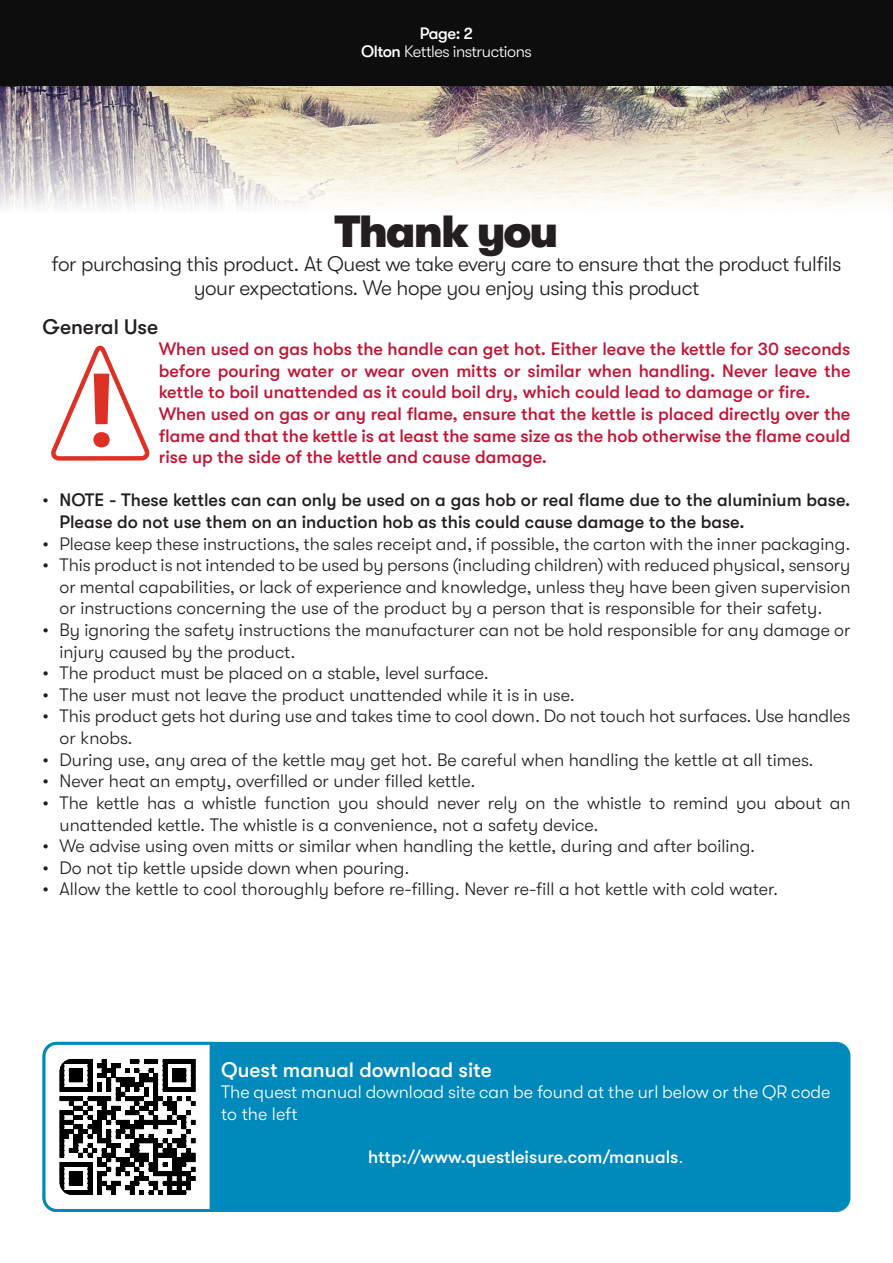
<style>
.page{position:relative;width:893px;height:1263px;background:#fff}
.page>*{position:absolute;margin:0;border:0;box-sizing:border-box;transform-origin:0 0}
.t1{font:700 102.6px "Roboto";color:#de3126}
.t2{font:900 45px "GT Walsheim Pro";letter-spacing:-.04em;color:#231f20}
.t3{font:300 21px/24px "GT Walsheim Pro";letter-spacing:-.02em;color:#231f20;text-align:center}
.t4{font:500 21px "GT Walsheim Pro";color:#fff}
.t5{font:500 21px "GT Walsheim Pro";color:#231f20}
.t6{font:300 18px/21.6px "GT Walsheim Pro";color:#231f20}
.t7{font:500 18px/21.6px "GT Walsheim Pro";color:#c21436;text-align:justify}
.t8{font:500 18px/21.6px "GT Walsheim Pro";color:#231f20}
.t9{font:300 18px/21.6px "GT Walsheim Pro";color:#fff}
.t10{font:500 18px "GT Walsheim Pro";color:#fff}
.t11{font:300 16.5px/18px "GT Walsheim Pro";letter-spacing:-.03em;color:#fff;text-align:center}
.s1{font-weight:500}
.s2{font-weight:300}
</style>
<div class="page">
<img style="left:0;top:85px;width:893px;height:124px">
<div style="left:0;top:0;width:893px;height:85px;background:#0d0d0d"></div>
<svg style="left:51px;top:345px;width:99px;height:116px"></svg>
<div style="left:44px;top:1043px;width:805px;height:167px;background:#0089bb;border-radius:13px"></div>
<div style="left:43px;top:1042px;width:807px;height:170px;border:3px solid #0089bb;border-radius:13px"></div>
<svg style="left:42px;top:1041px;width:172px;height:171px"></svg>
<p class="t11" style="left:361px;top:25px;width:172px"><span class="s1">Page: 2<br>Olton</span> Kettles instructions</p>
<p class="t2" style="left:335px;top:206px;width:225px">Thank you</p>
<p class="t3" style="left:52px;top:252px;width:791px">for purchasing this product. At Quest we take every care to ensure that the product fulfils your expectations. We hope you enjoy using this product</p>
<p class="t5" style="left:43px;top:315px;width:117px">General Use</p>
<p class="t7" style="left:159px;top:338px;width:693px">When used on gas hobs the handle can get hot. Either leave the kettle for 30 seconds before pouring water or wear oven mitts or similar when handling. Never leave the kettle to boil unattended as it could boil dry, which could lead to damage or fire.</p>
<p class="t7" style="left:159px;top:403px;width:693px">When used on gas or any real flame, ensure that the kettle is placed directly over the flame and that the kettle is at least the same size as the hob otherwise the flame could rise up the side of the kettle and cause damage.</p>
<p class="t8" style="left:60px;top:489px;width:792px;text-indent:-17px">• NOTE - These kettles can can only be used on a gas hob or real flame due to the aluminium base.<br>Please do not use them on an induction hob as this could cause damage to the base.</p>
<p class="t6" style="left:43px;top:533px;width:809px">• Please keep these instructions, the sales receipt and, if possible, the carton with the inner packaging.</p>
<p class="t6" style="left:60px;top:554px;width:792px;text-align:justify;text-indent:-17px">• This product is not intended to be used by persons (including children) with reduced physical, sensory or mental capabilities, or lack of experience and knowledge, unless they have been given supervision or instructions concerning the use of the product by a person that is responsible for their safety.</p>
<p class="t6" style="left:60px;top:619px;width:792px;text-indent:-17px">• By ignoring the safety instructions the manufacturer can not be hold responsible for any damage or injury caused by the product.</p>
<p class="t6" style="left:43px;top:662px;width:448px">• The product must be placed on a stable, level surface.</p>
<p class="t6" style="left:43px;top:684px;width:534px">• The user must not leave the product unattended while it is in use.</p>
<p class="t6" style="left:60px;top:706px;width:792px;text-indent:-17px">• This product gets hot during use and takes time to cool down. Do not touch hot surfaces. Use handles or knobs.</p>
<p class="t6" style="left:43px;top:749px;width:773px">• During use, any area of the kettle may get hot. Be careful when handling the kettle at all times.</p>
<p class="t6" style="left:43px;top:770px;width:434px">• Never heat an empty, overfilled or under filled kettle.</p>
<p class="t6" style="left:60px;top:792px;width:792px;text-indent:-17px">• The kettle has a whistle function you should never rely on the whistle to remind you about an unattended kettle. The whistle is a convenience, not a safety device.</p>
<p class="t6" style="left:43px;top:835px;width:714px">• We advise using oven mitts or similar when handling the kettle, during and after boiling.</p>
<p class="t6" style="left:43px;top:857px;width:369px">• Do not tip kettle upside down when pouring.</p>
<p class="t6" style="left:43px;top:878px;width:737px">• Allow the kettle to cool thoroughly before re-filling. Never re-fill a hot kettle with cold water.</p>
<p class="t1" style="left:87px;top:338px;width:29px">!</p>
<p class="t4" style="left:221px;top:1057px;width:272px">Quest manual download site</p>
<p class="t9" style="left:221px;top:1081px;width:611px">The quest manual download site can be found at the url below or the QR code to the left</p>
<p class="t10" style="left:368px;top:1147px;width:317px">http://www.questleisure.com/manuals<span class="s2">.</span></p>
</div>
